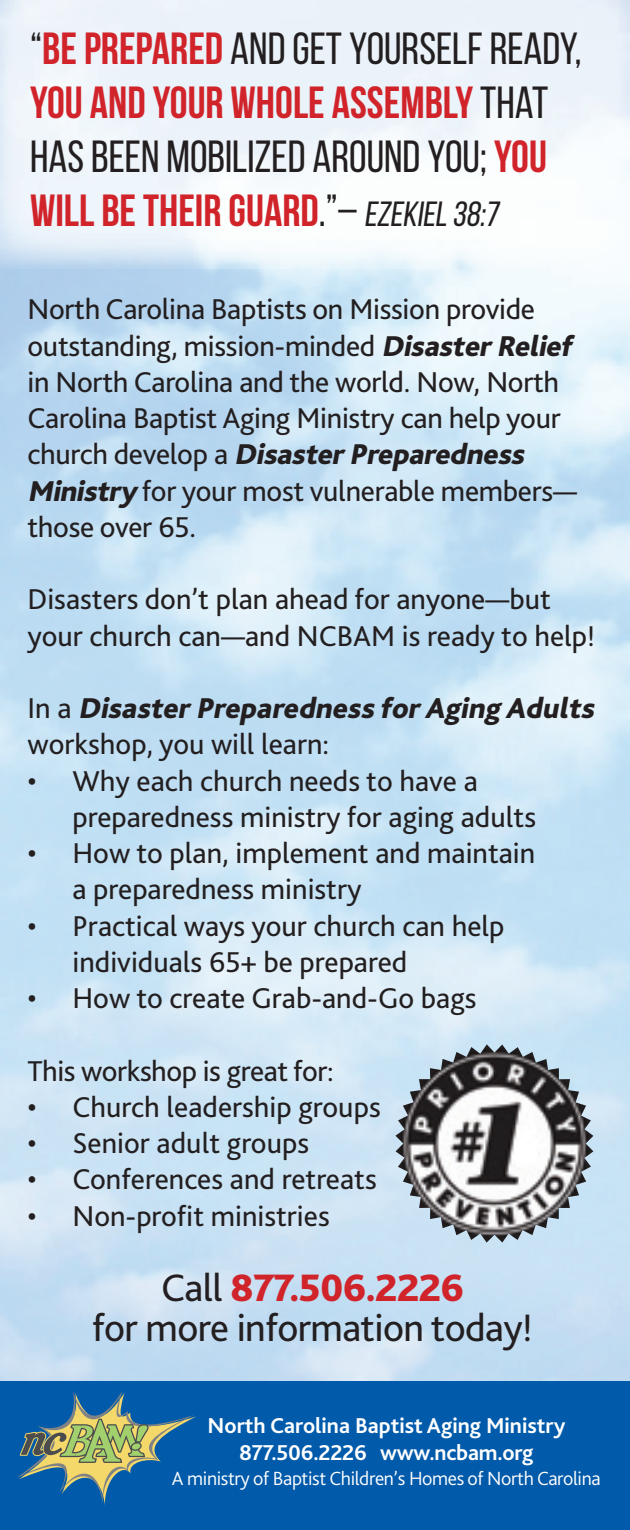
<style>
.page{position:relative;width:630px;height:1530px;background:#fff}
.page>*{position:absolute;margin:0;border:0;box-sizing:border-box;transform-origin:0 0}
.t1{font:45px/54px "Bebas Neue";color:#231f20}
.t2{font:40px/40px "Bliss 2";letter-spacing:-.015em;color:#231f20;text-align:center}
.t3{font:30px/36.2px "Bliss 2";color:#231f20}
.t4{font:italic 800 30px/36.2px "Bliss 2";color:#231f20}
.t5{font:700 22.5px/27.5px "Bliss 2";color:#fff;text-align:center}
.t6{font:300 20px "Bliss 2";letter-spacing:-.02em;color:#fff}
.s1{font-weight:700;color:#d1232a}
.s2{font-size:42.5px}
.s3{font-size:35px}
.s4{font-weight:800;font-style:italic}
.s5{font-weight:400;font-style:normal}
.s6{font-weight:800;color:#d1232a}
</style>
<div class="page">
<div style="left:0;top:1381px;width:630px;height:149px;background:#015aaa"></div>
<svg style="left:17px;top:1392px;width:179px;height:113px"></svg>
<svg style="left:132px;top:1443px;width:9px;height:7px"></svg>
<img style="left:395px;top:1044px;width:198px;height:199px">
<h1 class="t1" style="left:30px;top:21px;width:553px">“<span class="s1">BE PREPARED</span> AND GET YOURSELF READY, <span class="s1">YOU AND YOUR WHOLE ASSEMBLY</span> THAT HAS BEEN MOBILIZED AROUND YOU; <span class="s1">YOU WILL BE THEIR GUARD</span>.”<span class="s2">–</span> <span class="s3">EZEKIEL 38:7</span></h1>
<p class="t3" style="left:27px;top:291px;width:552px">North Carolina Baptists on Mission provide outstanding, mission-minded <span class="s4">DisasterRelief </span>in North Carolina and the world. Now, North Carolina Baptist Aging Ministry can help your c h u r c h d e v e l o p a <span class="s4">DisasterPreparedness Ministry</span> for your most vulnerable members— those over 65.</p>
<p class="t3" style="left:27px;top:581px;width:569px">Disasters don’t plan ahead for anyone—but your church can—and NCBAM is ready to help!</p>
<p class="t4" style="left:27px;top:689px;width:574px"><span class="s5">I n a</span> Disaster Preparedness for Aging Adults <span class="s5">workshop, you will learn:</span></p>
<p class="t3" style="left:72px;top:762px;width:465px;text-indent:-45px">• Why each church needs to have a preparedness ministry for aging adults</p>
<p class="t3" style="left:72px;top:834px;width:464px;text-indent:-45px">• How to plan, implement and maintain a preparedness ministry</p>
<p class="t3" style="left:72px;top:907px;width:434px;text-indent:-45px">• Practical ways your church can help individuals 65+ be prepared</p>
<p class="t3" style="left:28px;top:979px;width:451px">• How to create Grab-and-Go bags</p>
<p class="t3" style="left:28px;top:1052px;width:308px">This workshop is great for:</p>
<p class="t3" style="left:28px;top:1088px;width:355px">• Church leadership groups</p>
<p class="t3" style="left:28px;top:1124px;width:283px">• Senior adult groups</p>
<p class="t3" style="left:28px;top:1161px;width:351px">• Conferences and retreats</p>
<p class="t3" style="left:28px;top:1197px;width:304px">• Non-profit ministries</p>
<h2 class="t2" style="left:92px;top:1266px;width:442px">Call <span class="s6">877.506.2226<br></span>for more information today!</h2>
<p class="t5" style="left:208px;top:1411px;width:359px">North Carolina Baptist Aging Ministry<br>877.506.2226 www.ncbam.org</p>
<p class="t6" style="left:172px;top:1466px;width:430px">A ministry of Baptist Children’s Homes of North Carolina</p>
</div>
